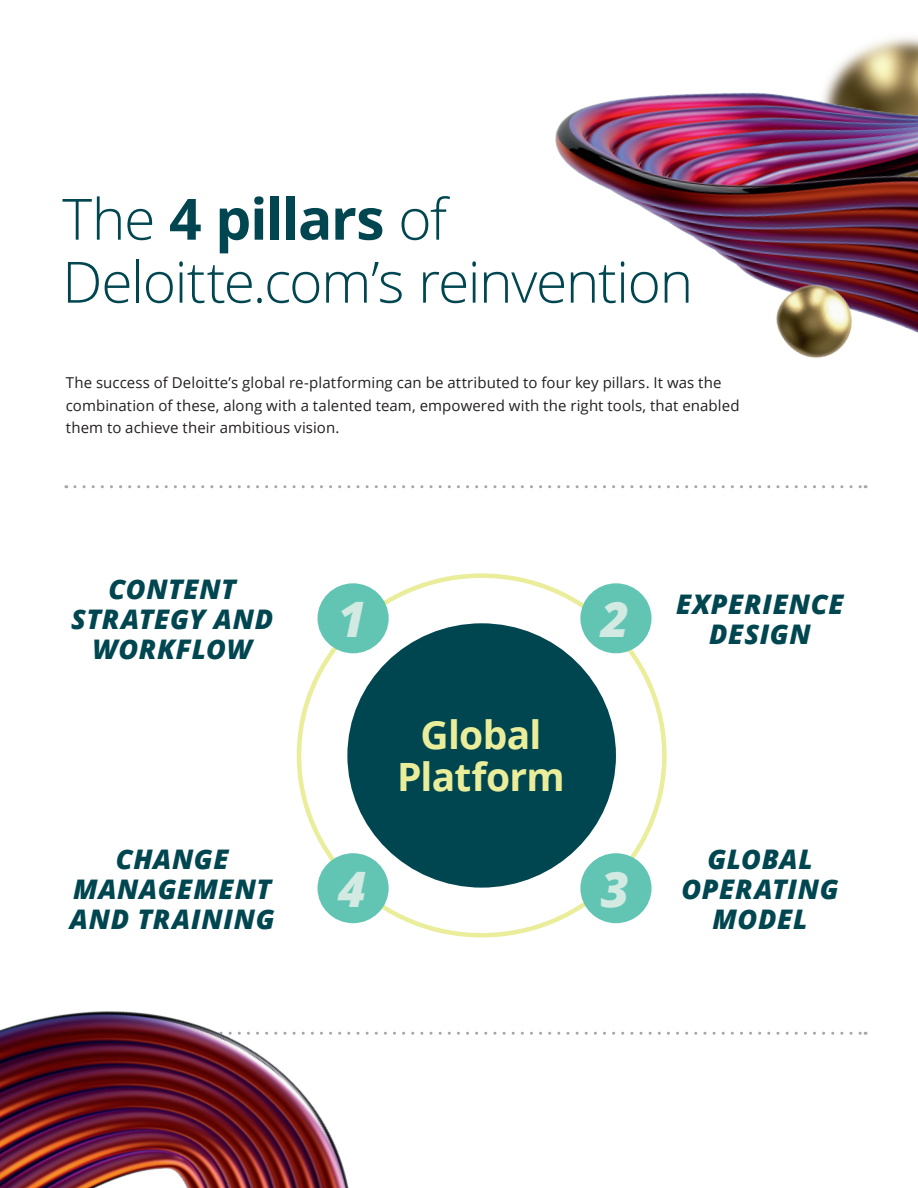
<style>
.page{position:relative;width:918px;height:1188px;background:#fff}
.page>*{position:absolute;margin:0;border:0;box-sizing:border-box;transform-origin:0 0}
.t1{font:300 57px/63px "Open Sans";letter-spacing:-.025em;color:#004650}
.t2{font:italic 800 48.9px "Open Sans";color:#d2eae2}
.t3{font:700 39px/42px "Open Sans";letter-spacing:-.02em;color:#eaed99;text-align:center}
.t4{font:italic 800 27px/30px "Open Sans";letter-spacing:.025em;color:#004650;text-align:center}
.t5{font:15px/22.5px "Open Sans";letter-spacing:.005em;color:#231f20}
.s1{font-weight:700}
</style>
<div class="page">
<img style="left:555px;top:37px;width:363px;height:296px">
<img style="left:744px;top:252px;width:142px;height:106px">
<div style="left:347px;top:623px;width:269px;height:265px;background:#004650;border-radius:50%"></div>
<div style="left:318px;top:583px;width:71px;height:70px;background:#62c5b4;border-radius:50%"></div>
<div style="left:580px;top:583px;width:72px;height:70px;background:#62c5b4;border-radius:50%"></div>
<div style="left:580px;top:853px;width:72px;height:70px;background:#62c5b4;border-radius:50%"></div>
<svg style="left:75px;top:485px;width:791px;height:3px"></svg>
<svg style="left:447px;top:1032px;width:419px;height:3px"></svg>
<img style="left:0;top:854px;width:446px;height:334px">
<h1 class="t1" style="left:62px;top:186px;width:633px">The <span class="s1">4 pillars</span> of<br>Deloitte.com’s reinvention</h1>
<p class="t5" style="left:66px;top:371px;width:675px">The success of Deloitte’s global re-platforming can be attributed to four key pillars. It was the combination of these, along with a talented team, empowered with the right tools, that enabled them to achieve their ambitious vision.</p>
<h3 class="t4" style="left:71px;top:573px;width:204px">CONTENT<br>STRATEGY AND<br>WORKFLOW</h3>
<h3 class="t4" style="left:70px;top:843px;width:206px">CHANGE<br>MANAGEMENT<br>AND TRAINING</h3>
<h2 class="t2" style="left:338px;top:582px;width:30px">1</h2>
<h2 class="t2" style="left:338px;top:852px;width:30px">4</h2>
<h3 class="t3" style="left:397px;top:713px;width:169px">Global<br>Platform</h3>
<h2 class="t2" style="left:601px;top:582px;width:30px">2</h2>
<h2 class="t2" style="left:601px;top:852px;width:30px">3</h2>
<h3 class="t4" style="left:676px;top:588px;width:169px">EXPERIENCE<br>DESIGN</h3>
<h3 class="t4" style="left:681px;top:843px;width:159px">GLOBAL<br>OPERATING<br>MODEL</h3>
</div>
